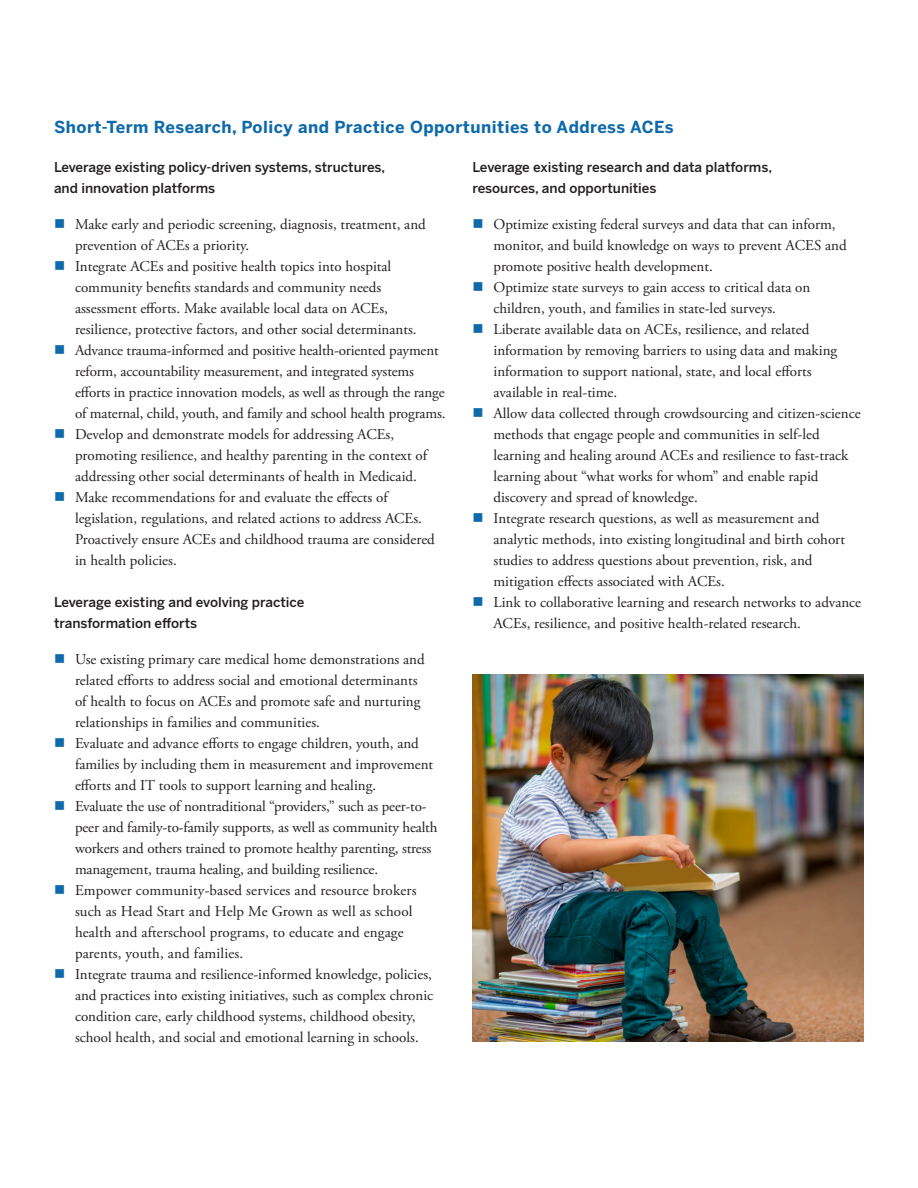
<style>
.page{position:relative;width:918px;height:1188px;background:#fff}
.page>*{position:absolute;margin:0;border:0;box-sizing:border-box;transform-origin:0 0}
.Heading2{font:700 16.5px "Benton Sans";letter-spacing:.03em;color:#0f6aab}
.t1{font:15px/21px "Adobe Garamond Pro";color:#231f20}
.t2{font:500 13.5px/21px "Benton Sans";color:#231f20}
</style>
<div class="page">
<img style="left:472px;top:675px;width:392px;height:367px">
<p class="Heading2" style="left:54px;top:117px;width:621px">Short-Term Research, Policy and Practice Opportunities to Address ACEs</p>
<p class="t2" style="left:54px;top:157px;width:333px">Leverage existing policy-driven systems, structures, and innovation platforms</p>
<p class="t1" style="left:75px;top:214px;width:352px">Make early and periodic screening, diagnosis, treatment, and prevention of ACEs a priority.</p>
<p class="t1" style="left:75px;top:256px;width:343px">Integrate ACEs and positive health topics into hospital community benefits standards and community needs assessment efforts. Make available local data on ACEs, resilience, protective factors, and other social determinants.</p>
<p class="t1" style="left:75px;top:340px;width:372px">Advance trauma-informed and positive health-oriented payment reform, accountability measurement, and integrated systems efforts in practice innovation models, as well as through the range of maternal, child, youth, and family and school health programs.</p>
<p class="t1" style="left:75px;top:424px;width:354px">Develop and demonstrate models for addressing ACEs, promoting resilience, and healthy parenting in the context of addressing other social determinants of health in Medicaid.</p>
<p class="t1" style="left:75px;top:487px;width:361px">Make recommendations for and evaluate the effects of legislation, regulations, and related actions to address ACEs.<br>Proactively ensure ACEs and childhood trauma are considered in health policies.</p>
<p class="t2" style="left:54px;top:592px;width:252px">Leverage existing and evolving practice transformation efforts</p>
<p class="t1" style="left:75px;top:649px;width:351px">Use existing primary care medical home demonstrations and related efforts to address social and emotional determinants of health to focus on ACEs and promote safe and nurturing relationships in families and communities.</p>
<p class="t1" style="left:75px;top:733px;width:360px">Evaluate and advance efforts to engage children, youth, and families by including them in measurement and improvement efforts and IT tools to support learning and healing.</p>
<p class="t1" style="left:75px;top:796px;width:364px">Evaluate the use of nontraditional “providers,” such as peer-to&shy;peer and family-to-family supports, as well as community health workers and others trained to promote healthy parenting, stress management, trauma healing, and building resilience.</p>
<p class="t1" style="left:75px;top:880px;width:343px">Empower community-based services and resource brokers such as Head Start and Help Me Grown as well as school health and afterschool programs, to educate and engage parents, youth, and families.</p>
<p class="t1" style="left:75px;top:964px;width:360px">Integrate trauma and resilience-informed knowledge, policies, and practices into existing initiatives, such as complex chronic condition care, early childhood systems, childhood obesity, school health, and social and emotional learning in schools.</p>
<p class="t2" style="left:472px;top:157px;width:301px">Leverage existing research and data platforms, resources, and opportunities</p>
<p class="t1" style="left:494px;top:214px;width:355px">Optimize existing federal surveys and data that can inform, monitor, and build knowledge on ways to prevent ACES and promote positive health development.</p>
<p class="t1" style="left:494px;top:277px;width:318px">Optimize state surveys to gain access to critical data on children, youth, and families in state-led surveys.</p>
<p class="t1" style="left:494px;top:319px;width:345px">Liberate available data on ACEs, resilience, and related information by removing barriers to using data and making information to support national, state, and local efforts available in real-time.</p>
<p class="t1" style="left:494px;top:403px;width:369px">Allow data collected through crowdsourcing and citizen-science methods that engage people and communities in self-led learning and healing around ACEs and resilience to fast-track learning about “what works for whom” and enable rapid discovery and spread of knowledge.</p>
<p class="t1" style="left:494px;top:508px;width:353px">Integrate research questions, as well as measurement and analytic methods, into existing longitudinal and birth cohort studies to address questions about prevention, risk, and mitigation effects associated with ACEs.</p>
<p class="t1" style="left:494px;top:592px;width:369px">Link to collaborative learning and research networks to advance<br>ACEs, resilience, and positive health-related research.</p>
</div>
